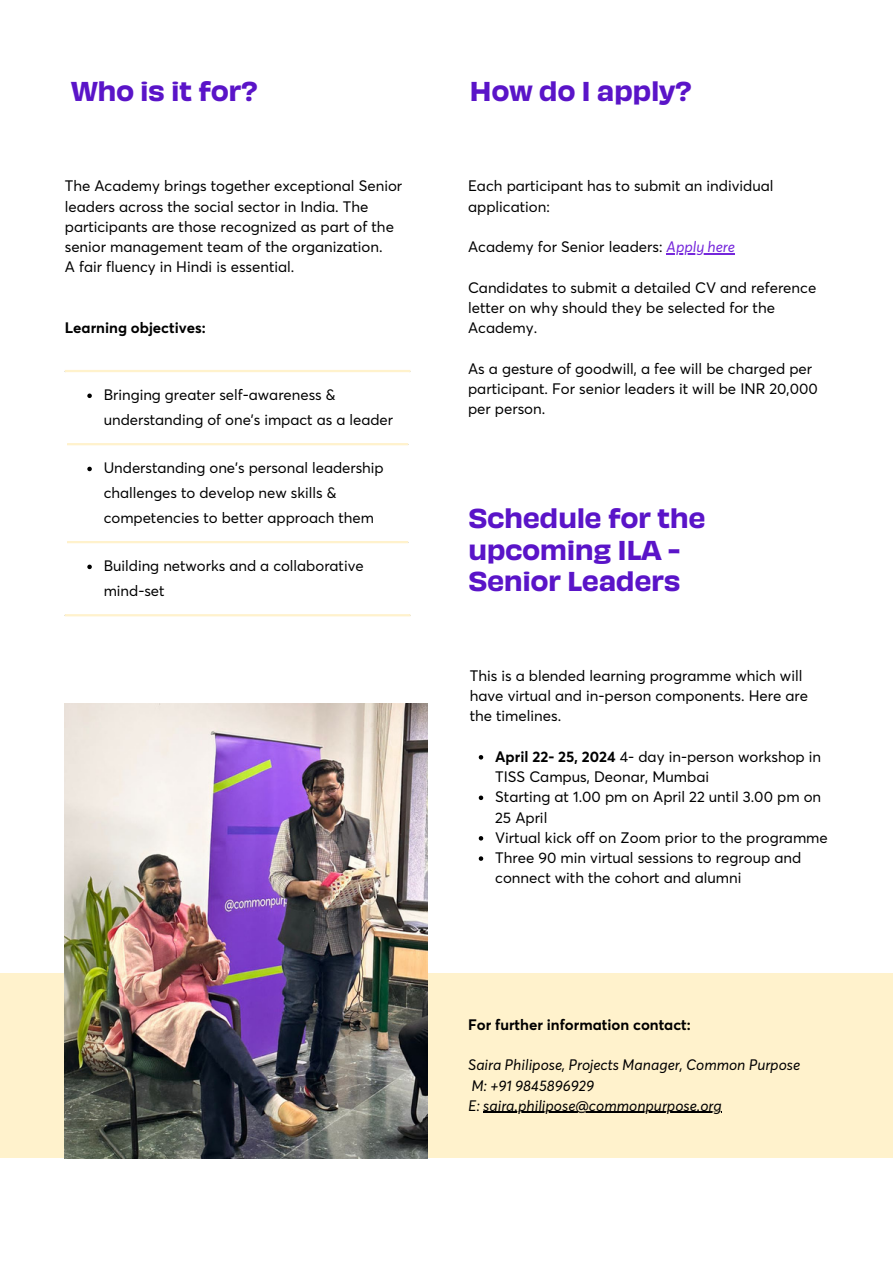
<style>
.page{position:relative;width:893px;height:1264px;background:#fff}
.page>*{position:absolute;margin:0;border:0;box-sizing:border-box;transform-origin:0 0}
.t1{font:25.5px/31.5px "Obviously Semi";letter-spacing:-.02em;color:#5a14c8}
.t2{font:15px/20.2px "Averta";color:#000}
.t3{font:italic 15px "Averta";color:#000}
.t4{font:700 15px "Averta";color:#000}
.s1{font-style:italic;color:#7526db}
.s2{font-weight:700}
</style>
<div class="page">
<div style="left:0;top:973px;width:892px;height:184px;background:#fff2cc"></div>
<svg style="left:87px;top:393px;width:5px;height:5px"></svg>
<svg style="left:87px;top:466px;width:5px;height:5px"></svg>
<svg style="left:87px;top:564px;width:5px;height:5px"></svg>
<hr style="left:65px;top:370px;width:345px;height:2px;background:#fff2cc">
<hr style="left:67px;top:443px;width:341px;height:2px;background:#fff2cc">
<hr style="left:67px;top:541px;width:341px;height:2px;background:#fff2cc">
<hr style="left:65px;top:614px;width:345px;height:2px;background:#fff2cc">
<hr style="left:666px;top:253px;width:68px;height:1px;background:#7526db">
<img style="left:65px;top:703px;width:362px;height:455px">
<hr style="left:483px;top:1111px;width:238px;height:1px;background:#000">
<svg style="left:478px;top:755px;width:5px;height:4px"></svg>
<svg style="left:478px;top:795px;width:5px;height:5px"></svg>
<svg style="left:478px;top:836px;width:5px;height:4px"></svg>
<svg style="left:478px;top:856px;width:5px;height:4px"></svg>
<p class="t1" style="left:71px;top:72px;width:189px">Who is it for?</p>
<h2 class="t1" style="left:469px;top:72px;width:224px">How do I apply?</h2>
<p class="t2" style="left:65px;top:176px;width:339px">The Academy brings together exceptional Senior leaders across the social sector in India. The participants are those recognized as part of the senior management team of the organization.</p>
<p class="t2" style="left:65px;top:257px;width:231px">A fair fluency in Hindi is essential.</p>
<h1 class="t4" style="left:65px;top:318px;width:143px">Learning objectives:</h1>
<h1 class="t2" style="left:104px;top:382px;width:291px;line-height:24.8px">Bringing greater self-awareness &amp; understanding of one’s impact as a leader</h1>
<h1 class="t2" style="left:104px;top:455px;width:281px;line-height:24.8px">Understanding one’s personal leadership challenges to develop new skills &amp; competencies to better approach them</h1>
<p class="t2" style="left:104px;top:553px;width:261px;line-height:24.8px">Building networks and a collaborative mind-set</p>
<p class="t2" style="left:468px;top:176px;width:307px">Each participant has to submit an individual application:</p>
<p class="t2" style="left:468px;top:237px;width:268px">Academy for Senior leaders: <span class="s1">Apply here</span></p>
<p class="t2" style="left:468px;top:277px;width:350px">Candidates to submit a detailed CV and reference</p>
<p class="t2" style="left:468px;top:297px;width:308px">letter on why should they be selected for the<br>Academy.</p>
<p class="t2" style="left:468px;top:358px;width:345px">As a gesture of goodwill, a fee will be charged per</p>
<p class="t2" style="left:468px;top:378px;width:351px">participant. For senior leaders it will be INR 20,000 per person.</p>
<p class="t1" style="left:468px;top:499px;width:239px">Schedule for the upcoming ILA -<br>Senior Leaders</p>
<h2 class="t2" style="left:469px;top:665px;width:340px">This is a blended learning programme which will have virtual and in-person components. Here are the timelines.</h2>
<p class="t2" style="left:495px;top:746px;width:327px"><span class="s2">April 22- 25, 2024</span> 4- day in-person workshop in<br>TISS Campus, Deonar, Mumbai</p>
<p class="t2" style="left:495px;top:786px;width:327px">Starting at 1.00 pm on April 22 until 3.00 pm on<br>25 April</p>
<p class="t2" style="left:495px;top:827px;width:334px">Virtual kick off on Zoom prior to the programme<br>Three 90 min virtual sessions to regroup and connect with the cohort and alumni</p>
<p class="t4" style="left:468px;top:1015px;width:224px">For further information contact:</p>
<p class="t3" style="left:468px;top:1055px;width:333px">Saira Philipose, Projects Manager, Common Purpose</p>
<p class="t3" style="left:471px;top:1075px;width:124px">M: +91 9845896929</p>
<p class="t3" style="left:468px;top:1096px;width:255px">E: saira.philipose@commonpurpose.org</p>
</div>
